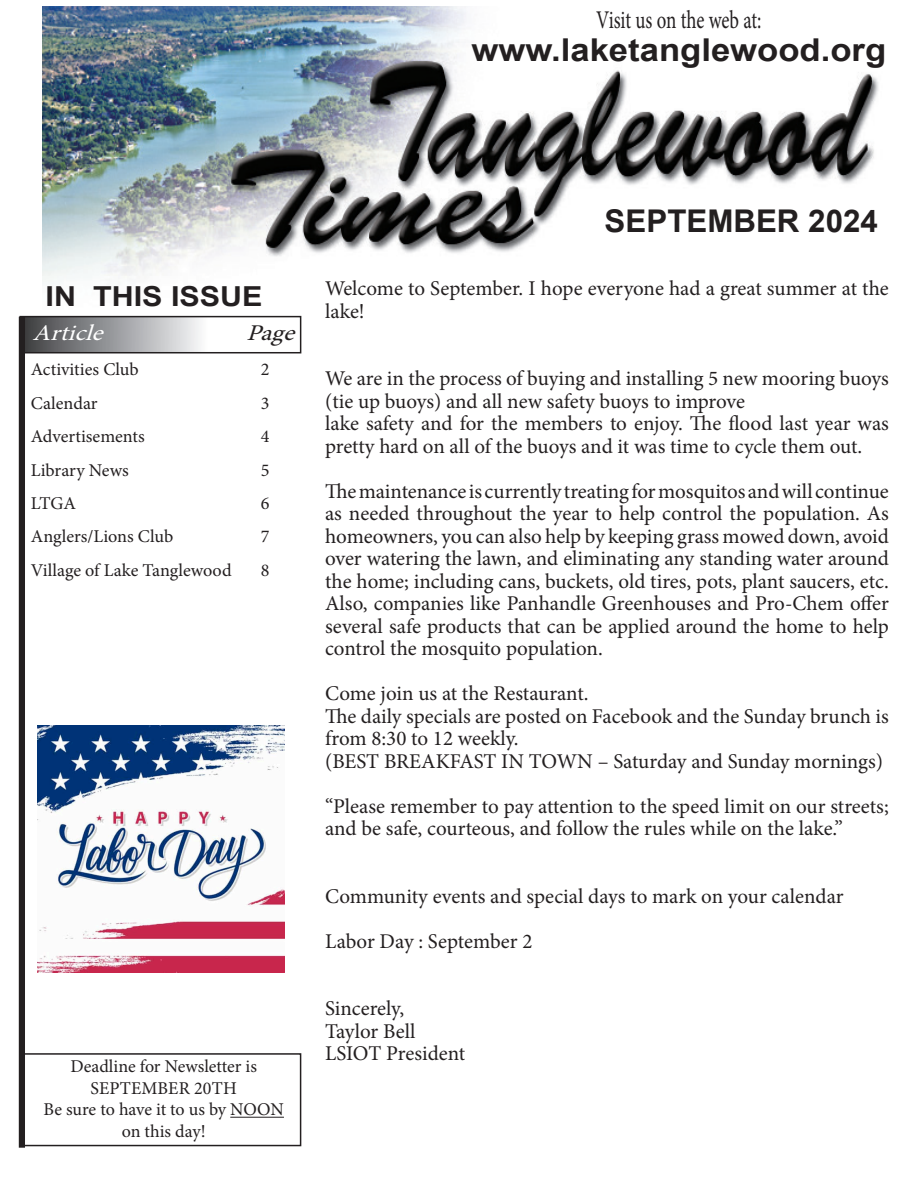
<style>
.page{position:relative;width:918px;height:1188px;background:#fff}
.page>*{position:absolute;margin:0;border:0;box-sizing:border-box;transform-origin:0 0}
.t1{font:700 31.5px "Arial";color:#231f20;scale:1.1 1}
.t2{font:700 31.35px "Arial";color:#231f20}
.t3{font:700 27.6px "Arial";color:#231f20;scale:1.11 1}
.t4{font:25.5px "Minion Pro";letter-spacing:-.005em;color:#231f20;scale:.74 1}
.t5{font:italic 22.5px "Minion Pro";color:#fff;scale:1.13 1}
.t6{font:italic 22.5px "Minion Pro";color:#231f20;scale:1.13 1}
.t7{font:21px/22.5px "Minion Pro";letter-spacing:-.005em;color:#231f20}
.t8{font:18px/21.6px "Minion Pro";color:#231f20;text-align:center}
</style>
<div class="page">
<img style="left:43px;top:6px;width:836px;height:274px">
<svg style="left:25px;top:319px;width:175px;height:31px"></svg>
<div style="left:19px;top:316px;width:282px;height:37px;border:2px solid #231f20"></div>
<div style="left:20px;top:1053px;width:281px;height:93px;border:2px solid #231f20"></div>
<hr style="left:230px;top:1117px;width:54px;height:1px;background:#231f20">
<div style="left:19px;top:317px;width:6px;height:831px;border:2px solid #231f20"></div>
<img style="left:38px;top:725px;width:246px;height:247px">
<p class="t4" style="left:596px;top:2px;width:225px">Visit us on the web at:</p>
<p class="t1" style="left:472px;top:29px;width:378px">www.laketanglewood.org</p>
<p class="t3" style="left:46px;top:278px;width:197px">IN THIS ISSUE</p>
<p class="t5" style="left:33px;top:317px;width:71px">Article</p>
<p class="t6" style="left:247px;top:317px;width:52px">Page</p>
<p class="t8" style="left:31px;top:359px;width:109px">Activities Club</p>
<p class="t8" style="left:261px;top:359px;width:10px">2</p>
<p class="t8" style="left:31px;top:392px;width:68px">Calendar</p>
<p class="t8" style="left:261px;top:392px;width:10px">3</p>
<p class="t8" style="left:31px;top:426px;width:115px">Advertisements</p>
<p class="t8" style="left:261px;top:426px;width:10px">4</p>
<p class="t8" style="left:31px;top:459px;width:100px">Library News</p>
<p class="t8" style="left:261px;top:459px;width:10px">5</p>
<p class="t8" style="left:31px;top:493px;width:47px">LTGA</p>
<p class="t8" style="left:261px;top:493px;width:10px">6</p>
<p class="t8" style="left:31px;top:526px;width:144px">Anglers/Lions Club</p>
<p class="t8" style="left:261px;top:526px;width:10px">7</p>
<p class="t8" style="left:31px;top:560px;width:202px">Village of Lake Tanglewood</p>
<p class="t8" style="left:261px;top:560px;width:10px">8</p>
<p class="t8" style="left:70px;top:1056px;width:188px">Deadline for Newsletter is<br>SEPTEMBER 20TH</p>
<p class="t8" style="left:43px;top:1099px;width:242px">Be sure to have it to us by NOON on this day!</p>
<p class="t2" style="left:605px;top:200px;width:275px">SEPTEMBER 2024</p>
<p class="t7" style="left:325px;top:278px;width:565px">Welcome to September. I hope everyone had a great summer at the lake!</p>
<p class="t7" style="left:325px;top:368px;width:565px">We are in the process of buying and installing 5 new mooring buoys (tie up buoys) and all new safety buoys to improve</p>
<p class="t7" style="left:325px;top:413px;width:565px">lake safety and for the members to enjoy. The flood last year was pretty hard on all of the buoys and it was time to cycle them out.</p>
<p class="t7" style="left:325px;top:480px;width:565px;text-align:justify">The maintenance is currently treating for mosquitos and will continue as needed throughout the year to help control the population. As homeowners, you can also help by keeping grass mowed down, avoid over watering the lawn, and eliminating any standing water around the home; including cans, buckets, old tires, pots, plant saucers, etc.<br>Also, companies like Panhandle Greenhouses and Pro-Chem offer several safe products that can be applied around the home to help control the mosquito population.</p>
<p class="t7" style="left:325px;top:683px;width:265px">Come join us at the Restaurant.</p>
<p class="t7" style="left:325px;top:705px;width:565px">The daily specials are posted on Facebook and the Sunday brunch is from 8:30 to 12 weekly.</p>
<p class="t7" style="left:325px;top:750px;width:559px">(BEST BREAKFAST IN TOWN – Saturday and Sunday mornings)</p>
<p class="t7" style="left:325px;top:795px;width:565px">“Please remember to pay attention to the speed limit on our streets; and be safe, courteous, and follow the rules while on the lake.”</p>
<p class="t7" style="left:325px;top:885px;width:520px">Community events and special days to mark on your calendar</p>
<p class="t7" style="left:325px;top:930px;width:209px">Labor Day : September 2</p>
<p class="t7" style="left:325px;top:998px;width:81px">Sincerely,</p>
<p class="t7" style="left:325px;top:1020px;width:142px">Taylor Bell<br>LSIOT President</p>
</div>
